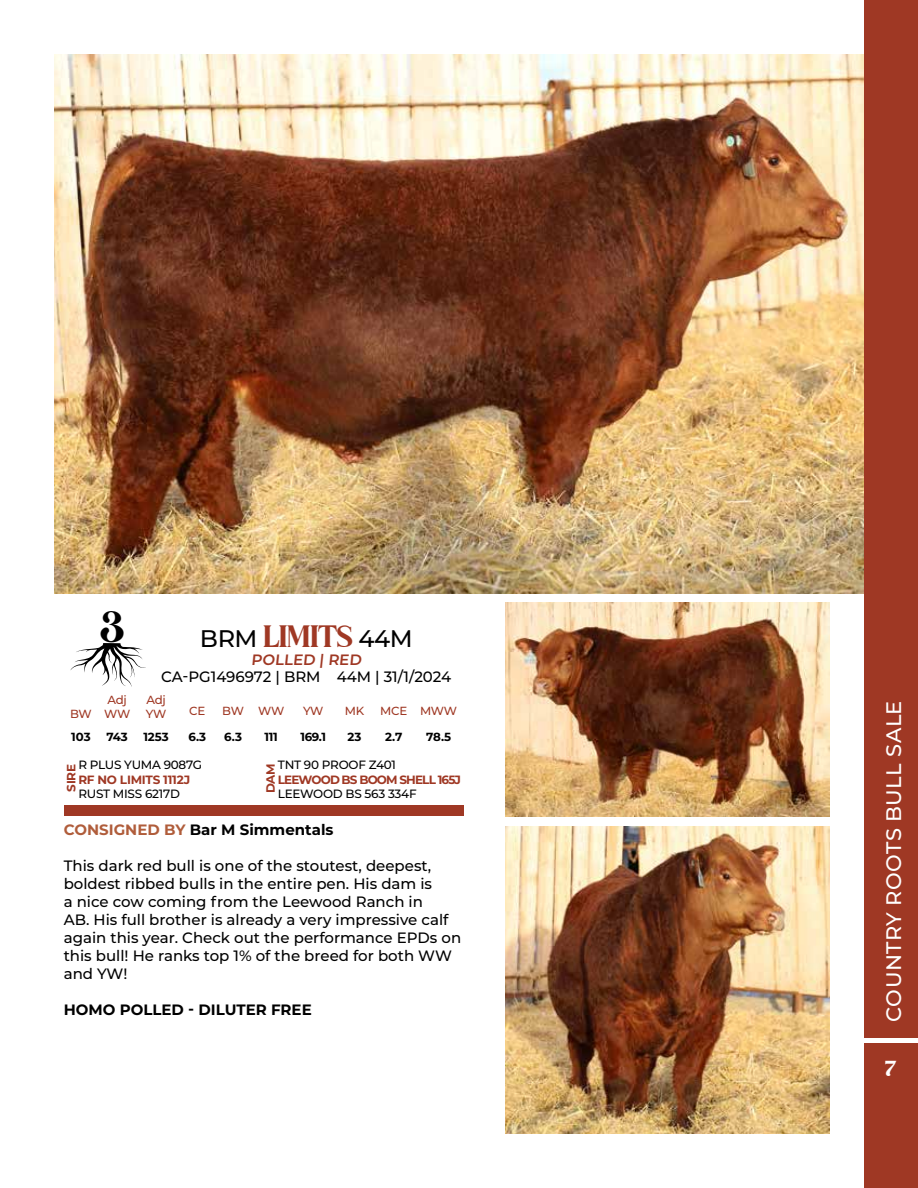
<style>
.page{position:relative;width:918px;height:1188px;background:#fff}
.page>*{position:absolute;margin:0;border:0;box-sizing:border-box;transform-origin:0 0}
.t1{font:42px "Backslash";color:#000}
.t2{font:500 24px "Montserrat";letter-spacing:-.02em;color:#000}
.t3{font:500 21px "Montserrat";letter-spacing:.02em;color:#fff}
.t4{font:21px "Backslash";color:#fff}
.t5{font:500 15px/18px "Montserrat";color:#000}
.t6{font:700 15px "Montserrat";color:#000}
.t7{font:600 15px "Montserrat";color:#9f3824}
.t8{font:500 12px "Montserrat";letter-spacing:-.02em;color:#000}
.t9{font:700 12px "Montserrat";letter-spacing:-.07em;color:#9f3824}
.t10{font:700 12px "Montserrat";letter-spacing:-.02em;color:#9f3824}
.t11{font:700 11.7px "Montserrat";letter-spacing:-.01em;color:#000}
.t12{font:500 11.7px/14.1px "Montserrat";letter-spacing:-.025em;color:#9f3824}
.s1{font-family:"Backslash";font-weight:400;font-size:30px;color:#9f3824}
.s2{color:#b05d3b}
</style>
<div class="page">
<div style="left:864px;top:0;width:54px;height:1188px;background:#9f3824"></div>
<div style="left:864px;top:1038px;width:54px;height:5px;background:#fff"></div>
<div style="left:64px;top:806px;width:400px;height:10px;background:#9f3824"></div>
<img style="left:54px;top:54px;width:810px;height:540px">
<svg style="left:70px;top:643px;width:76px;height:44px"></svg>
<img style="left:505px;top:602px;width:324px;height:214px">
<img style="left:505px;top:827px;width:324px;height:307px">
<h1 class="t1" style="left:99px;top:604px;width:27px">3</h1>
<h2 class="t2" style="left:200px;top:622px;width:214px">BRM <span class="s1">LIMITS</span> 44M</h2>
<p class="t7" style="left:251px;top:649px;width:114px">POLLED | RED</p>
<p class="t5" style="left:161px;top:667px;width:291px">CA-PG1496972 | BRM 44M | 31/1/2024</p>
<p class="t12" style="left:104px;top:692px;width:28px">Adj<br>WW</p>
<p class="t12" style="left:146px;top:692px;width:22px">Adj<br>YW</p>
<p class="t12" style="left:189px;top:703px;width:18px">CE</p>
<p class="t12" style="left:222px;top:703px;width:64px">BW WW</p>
<p class="t12" style="left:303px;top:703px;width:22px">YW</p>
<p class="t12" style="left:345px;top:703px;width:21px">MK</p>
<p class="t12" style="left:380px;top:703px;width:78px">MCE MWW</p>
<p class="t11" style="left:189px;top:729px;width:19px">6.3</p>
<p class="t11" style="left:224px;top:729px;width:19px">6.3</p>
<p class="t11" style="left:265px;top:729px;width:15px">111</p>
<p class="t11" style="left:300px;top:729px;width:27px">169.1</p>
<p class="t11" style="left:347px;top:729px;width:15px">23</p>
<p class="t11" style="left:385px;top:729px;width:19px">2.7</p>
<p class="t11" style="left:426px;top:729px;width:27px">78.5</p>
<p class="t12" style="left:70px;top:706px;width:23px">BW</p>
<p class="t11" style="left:71px;top:728px;width:21px">103</p>
<p class="t11" style="left:106px;top:728px;width:23px">743</p>
<p class="t11" style="left:143px;top:728px;width:27px">1253</p>
<p class="t8" style="left:78px;top:757px;width:125px">R PLUS YUMA 9087G</p>
<p class="t10" style="left:78px;top:771px;width:113px">RF NO LIMITS 1112J</p>
<p class="t8" style="left:78px;top:786px;width:103px">RUST MISS 6217D</p>
<p class="t9" style="left:62px;top:792px;width:29px;rotate:-90deg">SIRE</p>
<p class="t9" style="left:262px;top:793px;width:31px;rotate:-90deg">DAM</p>
<p class="t8" style="left:278px;top:757px;width:120px">TNT 90 PROOF Z401</p>
<p class="t9" style="left:278px;top:771px;width:185px">LEEWOOD BS BOOM SHELL 165J</p>
<p class="t8" style="left:278px;top:786px;width:140px">LEEWOOD BS 563 334F</p>
<p class="t6" style="left:64px;top:819px;width:271px"><span class="s2">CONSIGNED BY</span> Bar M Simmentals</p>
<p class="t5" style="left:64px;top:856px;width:399px">This dark red bull is one of the stoutest, deepest, boldest ribbed bulls in the entire pen. His dam is<br>a nice cow coming from the Leewood Ranch in<br>AB. His full brother is already a very impressive calf again this year. Check out the performance EPDs on this bull! He ranks top 1% of the breed for both WW and YW!</p>
<p class="t6" style="left:64px;top:999px;width:250px">HOMO POLLED - DILUTER FREE</p>
<h3 class="t3" style="left:879px;top:1022px;width:323px;rotate:-90deg">COUNTRY ROOTS BULL SALE</h3>
<h3 class="t4" style="left:885px;top:1057px;width:14px">7</h3>
</div>
